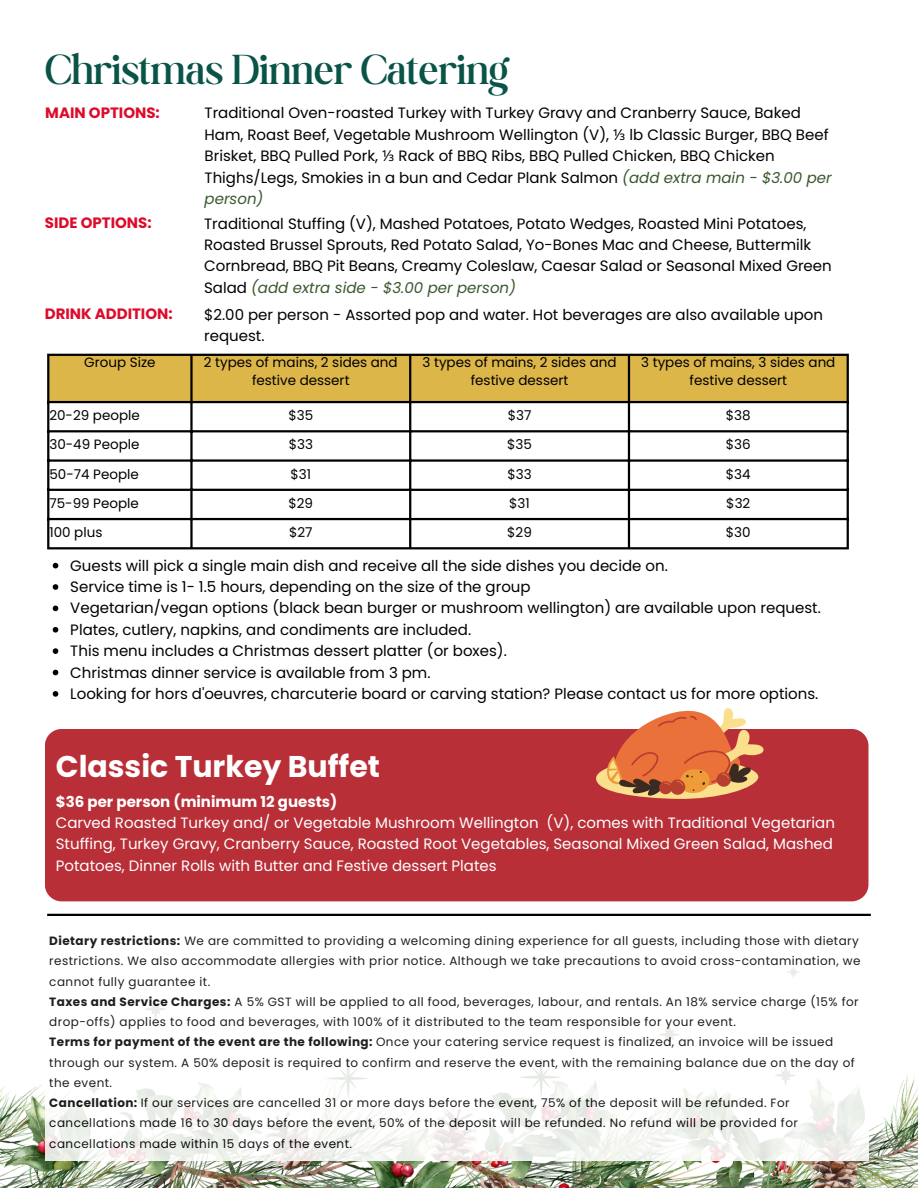
<style>
.page{position:relative;width:918px;height:1188px;background:#fff}
.page>*{position:absolute;margin:0;border:0;box-sizing:border-box;transform-origin:0 0}
.t1{font:300 45.15px "Boston Angel";color:#095447}
.t2{font:700 30px "Poppins";color:#fff}
.t3{font:15px/21.3px "Poppins";color:#000}
.t4{font:15px/21.3px "Poppins";color:#fff}
.t5{font:700 15px "Poppins";color:#dd0b2b}
.t6{font:13.5px/18px "Poppins";color:#000;text-align:center}
.t7{font:12px/20.2px "Poppins";letter-spacing:.035em;color:#000}
.s1{font-family:"Noto Sans"}
.s2{font-style:italic;color:#39582d}
.s3{font-weight:700}
</style>
<div class="page">
<img style="left:0;top:1074px;width:918px;height:114px">
<div style="left:49px;top:356px;width:798px;height:45px;background:#ddb649"></div>
<hr style="left:47px;top:356px;width:2px;height:191px;background:#000">
<hr style="left:190px;top:356px;width:3px;height:191px;background:#000">
<hr style="left:409px;top:356px;width:2px;height:191px;background:#000">
<hr style="left:628px;top:356px;width:2px;height:191px;background:#000">
<hr style="left:847px;top:356px;width:2px;height:191px;background:#000">
<hr style="left:47px;top:354px;width:802px;height:2px;background:#000">
<hr style="left:47px;top:401px;width:802px;height:2px;background:#000">
<hr style="left:47px;top:430px;width:802px;height:2px;background:#000">
<hr style="left:47px;top:459px;width:802px;height:3px;background:#000">
<hr style="left:47px;top:489px;width:802px;height:2px;background:#000">
<hr style="left:47px;top:518px;width:802px;height:2px;background:#000">
<hr style="left:47px;top:547px;width:802px;height:2px;background:#000">
<div style="left:45px;top:729px;width:823px;height:172px;background:#b82f38;border-radius:17px"></div>
<div style="left:45px;top:926px;width:823px;height:234px;background:#fff"></div>
<svg style="left:53px;top:563px;width:5px;height:5px"></svg>
<svg style="left:53px;top:584px;width:5px;height:6px"></svg>
<svg style="left:53px;top:606px;width:5px;height:5px"></svg>
<svg style="left:53px;top:627px;width:5px;height:6px"></svg>
<svg style="left:53px;top:648px;width:5px;height:6px"></svg>
<svg style="left:53px;top:670px;width:5px;height:5px"></svg>
<svg style="left:53px;top:691px;width:5px;height:6px"></svg>
<hr style="left:47px;top:914px;width:824px;height:2px;background:#000">
<svg style="left:596px;top:708px;width:168px;height:91px"></svg>
<p class="t1" style="left:45px;top:43px;width:464px">Christmas Dinner Catering</p>
<p class="t3" style="left:205px;top:103px;width:629px">Traditional Oven-roasted Turkey with Turkey Gravy and Cranberry Sauce, Baked Ham, Roast Beef, Vegetable Mushroom Wellington (V), <span class="s1">⅓</span> lb Classic Burger, BBQ Beef Brisket, BBQ Pulled Pork, <span class="s1">⅓</span> Rack of BBQ Ribs, BBQ Pulled Chicken, BBQ Chicken Thighs/Legs, Smokies in a bun and Cedar Plank Salmon <span class="s2">(add extra main - $3.00 per person)</span></p>
<p class="t3" style="left:204px;top:213px;width:629px">Traditional Stuffing (V), Mashed Potatoes, Potato Wedges, Roasted Mini Potatoes, Roasted Brussel Sprouts, Red Potato Salad, Yo-Bones Mac and Cheese, Buttermilk Cornbread, BBQ Pit Beans, Creamy Coleslaw, Caesar Salad or Seasonal Mixed Green Salad <span class="s2">(add extra side - $3.00 per person)</span></p>
<p class="t5" style="left:45px;top:102px;width:116px">MAIN OPTIONS:</p>
<p class="t5" style="left:45px;top:213px;width:108px">SIDE OPTIONS:</p>
<p class="t5" style="left:45px;top:303px;width:129px">DRINK ADDITION:</p>
<p class="t3" style="left:204px;top:304px;width:620px">$2.00 per person - Assorted pop and water. Hot beverages are also available upon request.</p>
<h2 class="t6" style="left:84px;top:353px;width:73px">Group Size</h2>
<h3 class="t6" style="left:204px;top:354px;width:195px">2 types of mains, 2 sides and festive dessert</h3>
<h2 class="t6" style="left:423px;top:354px;width:195px">3 types of mains, 2 sides and festive dessert</h2>
<h3 class="t6" style="left:641px;top:354px;width:196px">3 types of mains, 3 sides and festive dessert</h3>
<h2 class="t6" style="left:49px;top:406px;width:92px">20-29 people</h2>
<h3 class="t6" style="left:288px;top:406px;width:26px">$35</h3>
<p class="t6" style="left:508px;top:406px;width:25px">$37</p>
<p class="t6" style="left:726px;top:406px;width:26px">$38</p>
<p class="t6" style="left:49px;top:436px;width:92px">30-49 People</p>
<p class="t6" style="left:289px;top:436px;width:26px">$33</p>
<p class="t6" style="left:507px;top:436px;width:26px">$35</p>
<p class="t6" style="left:726px;top:436px;width:26px">$36</p>
<p class="t6" style="left:49px;top:465px;width:91px">50-74 People</p>
<p class="t6" style="left:291px;top:465px;width:22px">$31</p>
<p class="t6" style="left:507px;top:465px;width:26px">$33</p>
<p class="t6" style="left:726px;top:465px;width:26px">$34</p>
<p class="t6" style="left:49px;top:494px;width:91px">75-99 People</p>
<p class="t6" style="left:289px;top:494px;width:26px">$29</p>
<p class="t6" style="left:509px;top:494px;width:22px">$31</p>
<p class="t6" style="left:726px;top:494px;width:26px">$32</p>
<p class="t6" style="left:49px;top:523px;width:55px">100 plus</p>
<p class="t6" style="left:289px;top:523px;width:25px">$27</p>
<p class="t6" style="left:507px;top:523px;width:26px">$29</p>
<p class="t6" style="left:726px;top:523px;width:26px">$30</p>
<p class="t3" style="left:70px;top:555px;width:599px">Guests will pick a single main dish and receive all the side dishes you decide on.</p>
<p class="t3" style="left:70px;top:576px;width:462px">Service time is 1- 1.5 hours, depending on the size of the group</p>
<p class="t3" style="left:70px;top:598px;width:752px">Vegetarian/vegan options (black bean burger or mushroom wellington) are available upon request.</p>
<p class="t3" style="left:70px;top:619px;width:402px">Plates, cutlery, napkins, and condiments are included.</p>
<p class="t3" style="left:70px;top:640px;width:438px">This menu includes a Christmas dessert platter (or boxes).</p>
<p class="t3" style="left:70px;top:662px;width:362px">Christmas dinner service is available from 3 pm.</p>
<p class="t3" style="left:70px;top:683px;width:750px">Looking for hors d'oeuvres, charcuterie board or carving station? Please contact us for more options.</p>
<h3 class="t2" style="left:56px;top:746px;width:326px">Classic Turkey Buffet</h3>
<h3 class="t4" style="left:56px;top:791px;width:781px"><span class="s3">$36 per person (minimum 12 guests)<br></span>Carved Roasted Turkey and/ or Vegetable Mushroom Wellington (V), comes with Traditional Vegetarian Stuffing, Turkey Gravy, Cranberry Sauce, Roasted Root Vegetables, Seasonal Mixed Green Salad, Mashed Potatoes, Dinner Rolls with Butter and Festive dessert Plates</h3>
<p class="t7" style="left:49px;top:931px;width:813px"><span class="s3">Dietary restrictions:</span> We are committed to providing a welcoming dining experience for all guests, including those with dietary restrictions. We also accommodate allergies with prior notice. Although we take precautions to avoid cross-contamination, we cannot fully guarantee it.<br><span class="s3">Taxes and Service Charges:</span> A 5% GST will be applied to all food, beverages, labour, and rentals. An 18% service charge (15% for drop-offs) applies to food and beverages, with 100% of it distributed to the team responsible for your event.<br><span class="s3">Terms for payment of the event are the following:</span> Once your catering service request is finalized, an invoice will be issued through our system. A 50% deposit is required to confirm and reserve the event, with the remaining balance due on the day of the event.<br><span class="s3">Cancellation:</span> If our services are cancelled 31 or more days before the event, 75% of the deposit will be refunded. For cancellations made 16 to 30 days before the event, 50% of the deposit will be refunded. No refund will be provided for cancellations made within 15 days of the event.</p>
</div>
